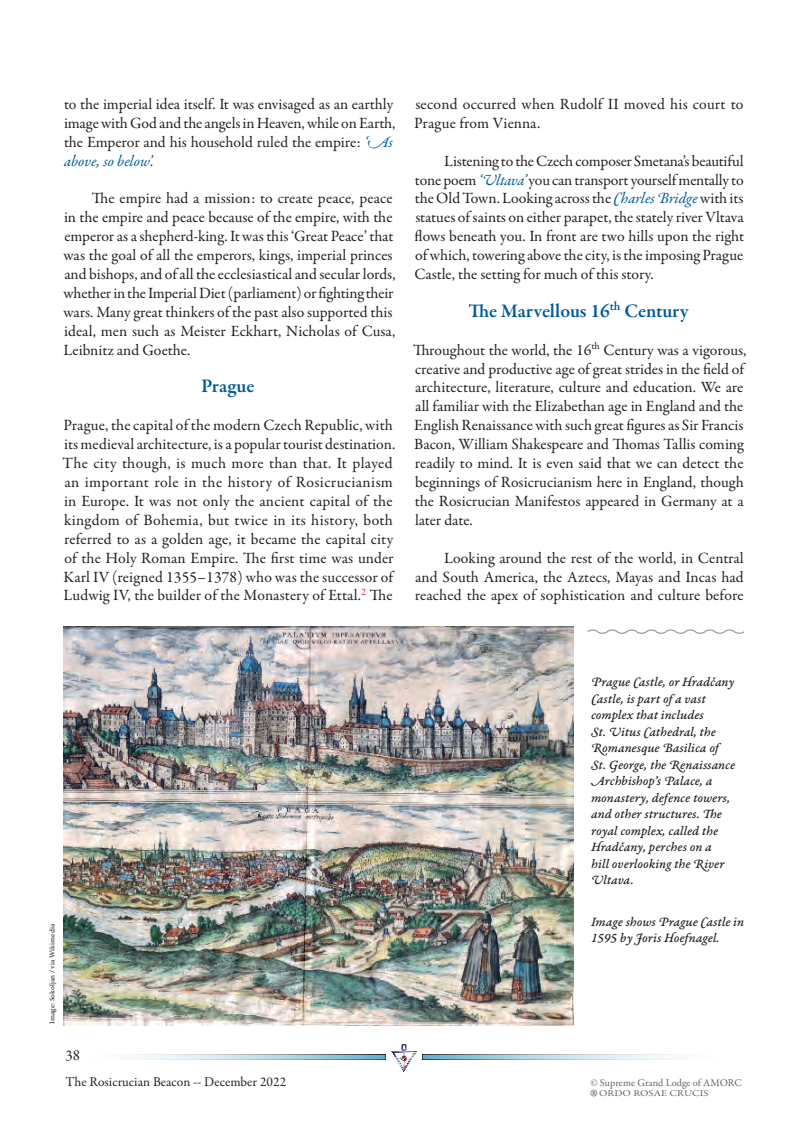
<style>
.page{position:relative;width:808px;height:1127px;background:#fff}
.page>*{position:absolute;margin:0;border:0;box-sizing:border-box;transform-origin:0 0}
.t1{font:30px "Garamond Premr Pro";color:#636466}
.t2{font:600 19.5px "Garamond Premr Pro";color:#005a99}
.t3{font:15.75px/18.9px "Garamond Premr Pro";color:#231f20}
.t4{font:15px "Garamond Premr Pro";color:#231f20}
.t5{font:13.5px/16.5px "Garamond Premr Pro Med It Capt";color:#231f20}
.t6{font:13.5px "Garamond Premr Pro";color:#231f20}
.t7{font:10.5px "Garamond Premr Pro";color:#636466}
.t8{font:9px "Garamond Premr Pro";color:#636466;scale:1.2 1}
.t9{font:7.5px "Garamond Premr Pro Capt";letter-spacing:.005em;color:#231f20}
.s1{font-style:italic;color:#005a99}
</style>
<div class="page">
<img style="left:392px;top:1044px;width:24px;height:28px">
<svg style="left:422px;top:1054px;width:253px;height:6px;background:#b3cad4"></svg>
<svg style="left:134px;top:1054px;width:252px;height:6px;background:#b3cbd5"></svg>
<img style="left:64px;top:627px;width:509px;height:398px">
<svg style="left:587px;top:629px;width:158px;height:5px"></svg>
<p class="t3" style="left:64px;top:95px;width:333px">to the imperial idea itself. It was envisaged as an earthly image with God and the angels in Heaven, while on Earth, the Emperor and his household ruled the empire: <span class="s1">‘As above, so below’.</span></p>
<p class="t3" style="left:63px;top:189px;width:334px;text-indent:28px">The empire had a mission: to create peace, peace in the empire and peace because of the empire, with the emperor as a shepherd-king. It was this ‘Great Peace’ that was the goal of all the emperors, kings, imperial princes and bishops, and of all the ecclesiastical and secular lords, whether in the Imperial Diet (parliament) or fighting their wars. Many great thinkers of the past also supported this ideal, men such as Meister Eckhart, Nicholas of Cusa, Leibnitz and Goethe.</p>
<p class="t2" style="left:201px;top:375px;width:55px">Prague</p>
<p class="t3" style="left:63px;top:416px;width:334px">Prague, the capital of the modern Czech Republic, with its medieval architecture, is a popular tourist destination.<br>The city though, is much more than that. It played an important role in the history of Rosicrucianism in Europe. It was not only the ancient capital of the kingdom of Bohemia, but twice in its history, both referred to as a golden age, it became the capital city of the Holy Roman Empire. The first time was under Karl IV (reigned 1355–1378) who was the successor of Ludwig IV, the builder of the Monastery of Ettal.<sup>2</sup> The</p>
<p class="t3" style="left:414px;top:95px;width:331px">second occurred when Rudolf II moved his court to<br>Prague from Vienna.</p>
<p class="t3" style="left:415px;top:152px;width:331px;text-align:justify;text-indent:30px">Listening to the Czech composer Smetana’s beautiful tone poem <span class="s1">‘Vltava’</span> you can transport yourself mentally to the Old Town. Looking across the <span class="s1">Charles Bridge</span> with its statues of saints on either parapet, the stately river Vltava flows beneath you. In front are two hills upon the right of which, towering above the city, is the imposing Prague Castle, the setting for much of this story.</p>
<p class="t2" style="left:468px;top:299px;width:221px">The Marvellous 16<sup>th</sup> Century</p>
<p class="t3" style="left:413px;top:341px;width:335px">Throughout the world, the 16<sup>th</sup> Century was a vigorous, creative and productive age of great strides in the field of architecture, literature, culture and education. We are all familiar with the Elizabethan age in England and the English Renaissance with such great figures as Sir Francis Bacon, William Shakespeare and Thomas Tallis coming readily to mind. It is even said that we can detect the beginnings of Rosicrucianism here in England, though the Rosicrucian Manifestos appeared in Germany at a later date.</p>
<p class="t3" style="left:415px;top:548px;width:330px;text-align:justify;text-indent:29px">Looking around the rest of the world, in Central and South America, the Aztecs, Mayas and Incas had reached the apex of sophistication and culture before</p>
<p class="t9" style="left:48px;top:1024px;width:101px;rotate:-90deg">Image: Sokoljan / via Wikimedia</p>
<p class="t4" style="left:65px;top:1046px;width:16px">38</p>
<p class="t5" style="left:591px;top:674px;width:146px">Prague Castle, or Hradčany<br>Castle, is part of a vast complex that includes<br>St. Vitus Cathedral, the<br>Romanesque Basilica of<br>St. George, the Renaissance<br>Archbishop’s Palace, a monastery, defence towers, and other structures. The royal complex, called the<br>Hradčany, perches on a<br>hill overlooking the River<br>Vltava.</p>
<p class="t5" style="left:591px;top:914px;width:154px">Image shows Prague Castle in<br>1595 by Joris Hoefnagel.</p>
<p class="t6" style="left:65px;top:1074px;width:222px">The Rosicrucian Beacon -- December 2022</p>
<p class="t7" style="left:590px;top:1077px;width:153px">© Supreme Grand Lodge of AMORC</p>
<h1 class="t1" style="left:590px;top:1081px;width:8px">®</h1>
<p class="t8" style="left:599px;top:1087px;width:93px">ORDO ROSAE CRUCIS</p>
</div>
